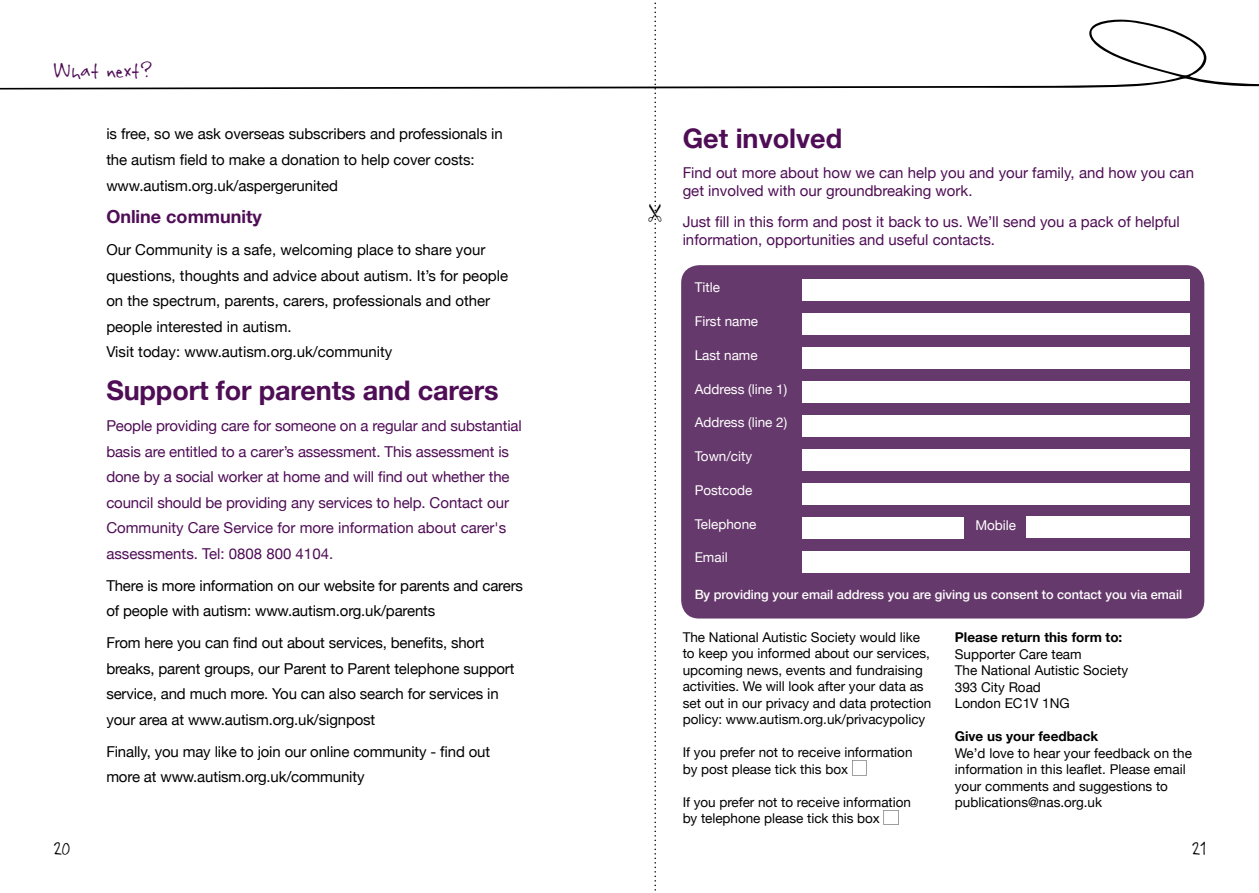
<style>
.page{position:relative;width:1259px;height:893px;background:#fff}
.page>*{position:absolute;margin:0;border:0;box-sizing:border-box;transform-origin:0 0}
.t1{font:700 27px "Helvetica Neue";letter-spacing:-.005em;color:#4f0d56}
.t2{font:25.35px "Rabiohead";color:#4f0d56}
.t3{font:21px "Rabiohead";color:#000}
.t4{font:700 18px "Helvetica Neue";color:#4f0d56}
.t5{font:15px/25.5px "Helvetica Neue";letter-spacing:-.01em;color:#000}
.t6{font:15px/25.5px "Helvetica Neue";color:#4f0d56}
.t7{font:13.5px/16.5px "Helvetica Neue";color:#000}
.t8{font:13.5px "Helvetica Neue";color:#fff}
.t9{font:700 13.5px "Helvetica Neue";color:#000}
.t10{font:500 12.75px "Helvetica Neue";color:#fff}
</style>
<div class="page">
<svg style="left:0;top:20px;width:1259px;height:70px"></svg>
<svg style="left:852px;top:760px;width:15px;height:15px"></svg>
<svg style="left:883px;top:810px;width:15px;height:15px"></svg>
<div style="left:681px;top:265px;width:523px;height:353px;background:#66396c"></div>
<div style="left:802px;top:313px;width:387px;height:22px;background:#fff"></div>
<div style="left:802px;top:347px;width:387px;height:22px;background:#fff"></div>
<div style="left:802px;top:381px;width:387px;height:22px;background:#fff"></div>
<div style="left:802px;top:415px;width:387px;height:22px;background:#fff"></div>
<div style="left:802px;top:449px;width:387px;height:22px;background:#fff"></div>
<div style="left:802px;top:483px;width:387px;height:22px;background:#fff"></div>
<div style="left:802px;top:517px;width:161px;height:22px;background:#fff"></div>
<div style="left:802px;top:551px;width:387px;height:22px;background:#fff"></div>
<div style="left:802px;top:279px;width:387px;height:21px;background:#fff"></div>
<div style="left:1026px;top:517px;width:163px;height:21px;background:#fff"></div>
<svg style="left:648px;top:2px;width:13px;height:889px"></svg>
<h2 class="t2" style="left:53px;top:54px;width:100px">What next?</h2>
<p class="t5" style="left:106px;top:120px;width:398px;line-height:26.2px">is free, so we ask overseas subscribers and professionals in the autism field to make a donation to help cover costs: www.autism.org.uk/aspergerunited</p>
<p class="t4" style="left:106px;top:206px;width:157px">Online community</p>
<p class="t5" style="left:106px;top:237px;width:403px">Our Community is a safe, welcoming place to share your questions, thoughts and advice about autism. It’s for people on the spectrum, parents, carers, professionals and other people interested in autism.<br>Visit today: www.autism.org.uk/community</p>
<h1 class="t1" style="left:106px;top:373px;width:394px">Support for parents and carers</h1>
<p class="t6" style="left:106px;top:413px;width:417px">People providing care for someone on a regular and substantial basis are entitled to a carer’s assessment. This assessment is done by a social worker at home and will find out whether the council should be providing any services to help. Contact our Community Care Service for more information about carer's assessments. Tel: 0808 800 4104.</p>
<p class="t5" style="left:106px;top:572px;width:418px">There is more information on our website for parents and carers of people with autism: www.autism.org.uk/parents</p>
<p class="t5" style="left:106px;top:630px;width:410px">From here you can find out about services, benefits, short breaks, parent groups, our Parent to Parent telephone support service, and much more. You can also search for services in your area at www.autism.org.uk/signpost</p>
<p class="t5" style="left:106px;top:738px;width:385px">Finally, you may like to join our online community - find out more at www.autism.org.uk/community</p>
<h1 class="t1" style="left:682px;top:121px;width:161px">Get involved</h1>
<p class="t6" style="left:682px;top:164px;width:513px;line-height:18px">Find out more about how we can help you and your family, and how you can get involved with our groundbreaking work.</p>
<p class="t6" style="left:682px;top:213px;width:499px;line-height:18px">Just fill in this form and post it back to us. We’ll send you a pack of helpful information, opportunities and useful contacts.</p>
<p class="t8" style="left:694px;top:279px;width:27px">Title</p>
<p class="t8" style="left:694px;top:313px;width:65px">First name</p>
<p class="t8" style="left:694px;top:347px;width:65px">Last name</p>
<p class="t8" style="left:694px;top:381px;width:94px">Address (line 1)</p>
<p class="t8" style="left:694px;top:414px;width:94px">Address (line 2)</p>
<p class="t8" style="left:694px;top:448px;width:59px">Town/city</p>
<p class="t8" style="left:694px;top:482px;width:59px">Postcode</p>
<p class="t8" style="left:694px;top:516px;width:63px">Telephone</p>
<p class="t8" style="left:694px;top:549px;width:35px">Email</p>
<p class="t10" style="left:694px;top:587px;width:489px">By providing your email address you are giving us consent to contact you via email</p>
<p class="t8" style="left:975px;top:517px;width:42px">Mobile</p>
<p class="t7" style="left:682px;top:629px;width:250px">The National Autistic Society would like to keep you informed about our services, upcoming news, events and fundraising activities. We will look after your data as set out in our privacy and data protection policy: www.autism.org.uk/privacypolicy</p>
<p class="t7" style="left:682px;top:744px;width:231px">If you prefer not to receive information by post please tick this box</p>
<p class="t7" style="left:682px;top:794px;width:230px">If you prefer not to receive information by telephone please tick this box</p>
<p class="t9" style="left:955px;top:629px;width:169px">Please return this form to:</p>
<p class="t7" style="left:955px;top:645px;width:175px">Supporter Care team<br>The National Autistic Society<br>393 City Road<br>London EC1V 1NG</p>
<p class="t9" style="left:955px;top:728px;width:145px">Give us your feedback</p>
<p class="t7" style="left:955px;top:744px;width:239px">We’d love to hear your feedback on the information in this leaflet. Please email your comments and suggestions to publications@nas.org.uk</p>
<h3 class="t3" style="left:53px;top:835px;width:19px">20</h3>
<h3 class="t3" style="left:1191px;top:835px;width:16px">21</h3>
</div>
